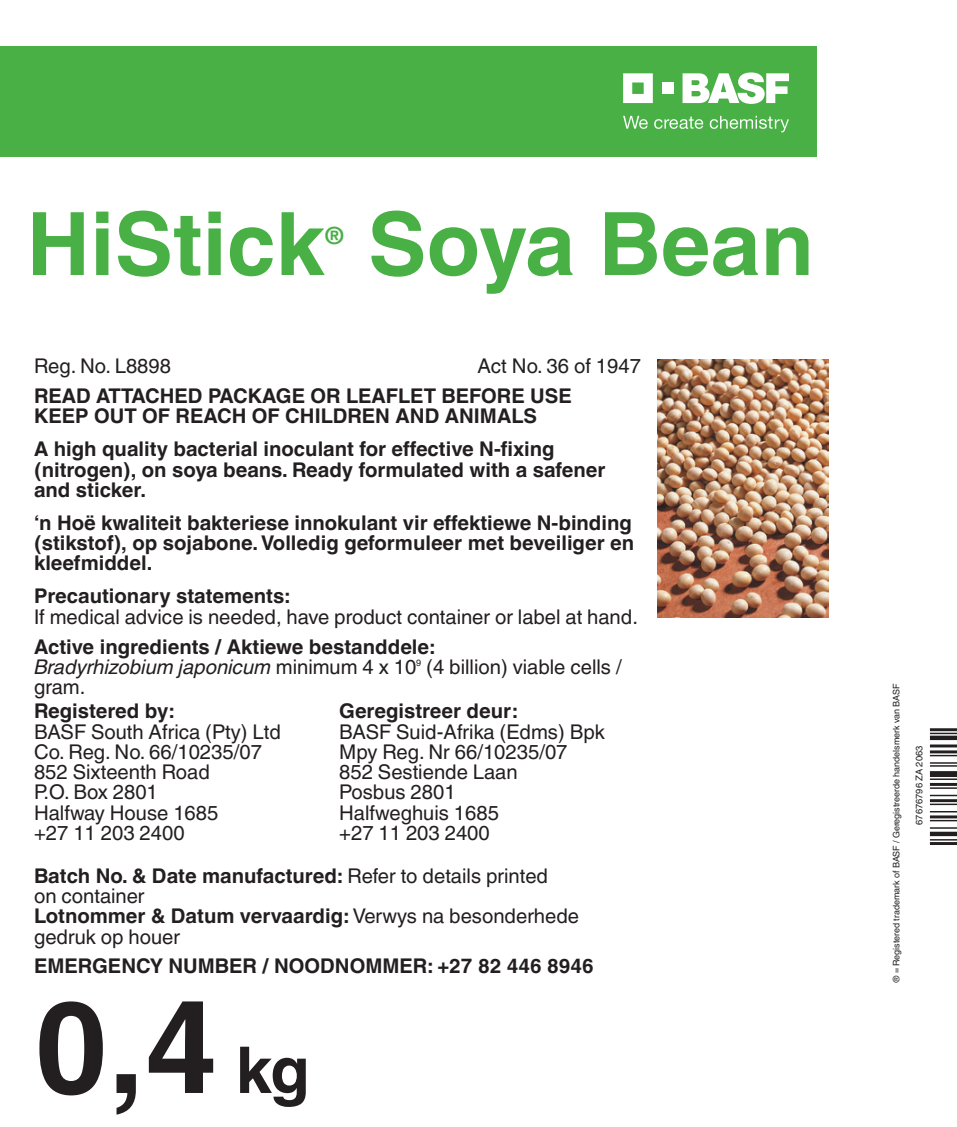
<style>
.page{position:relative;width:957px;height:1127px;background:#fff}
.page>*{position:absolute;margin:0;border:0;box-sizing:border-box;transform-origin:0 0}
.t1{font:700 128.85px "Helvetica Linotype";color:#231f20}
.t2{font:700 87.45px "Helvetica Linotype";color:#49b045}
.t3{font:700 23.7px "Helvetica Linotype";color:#49b045}
.t4{font:20.25px/20.2px "Helvetica Linotype";color:#231f20}
.t5{font:700 20.25px/20.2px "Helvetica Linotype";color:#231f20}
.t6{font:9.3px "Helvetica Linotype";color:#231f20}
.t7{font:9px "Helvetica Linotype";color:#231f20}
.s1{font-weight:700}
.s2{font-style:italic}
.s3{font-size:64.5px}
</style>
<div class="page">
<div style="left:0;top:46px;width:816px;height:110px;background:#49b045"></div>
<svg style="left:682px;top:72px;width:107px;height:32px"></svg>
<svg style="left:623px;top:73px;width:30px;height:30px"></svg>
<div style="left:662px;top:82px;width:11px;height:12px;background:#fff"></div>
<svg style="left:623px;top:116px;width:25px;height:13px"></svg>
<svg style="left:654px;top:117px;width:49px;height:12px"></svg>
<svg style="left:710px;top:116px;width:79px;height:16px"></svg>
<img style="left:657px;top:359px;width:172px;height:258px">
<h2 class="t2" style="left:27px;top:194px;width:299px">HiStick</h2>
<p class="t3" style="left:324px;top:222px;width:21px">®</p>
<h2 class="t2" style="left:368px;top:194px;width:447px">Soya Bean</h2>
<p class="t4" style="left:34px;top:356px;width:139px">Reg. No. L8898</p>
<p class="t4" style="left:477px;top:356px;width:165px">Act No. 36 of 1947</p>
<p class="t5" style="left:34px;top:386px;width:539px">READ ATTACHED PACKAGE OR LEAFLET BEFORE USE<br>KEEP OUT OF REACH OF CHILDREN AND ANIMALS</p>
<p class="t5" style="left:34px;top:439px;width:573px">A high quality bacterial inoculant for effective N-fixing (nitrogen), on soya beans. Ready formulated with a safener and sticker.</p>
<p class="t5" style="left:34px;top:513px;width:601px;text-align:justify">‘n Hoë kwaliteit bakteriese innokulant vir effektiewe N-binding (stikstof), op sojabone. Volledig geformuleer met beveiliger en kleefmiddel.</p>
<p class="t5" style="left:34px;top:586px;width:257px">Precautionary statements:</p>
<p class="t4" style="left:34px;top:606px;width:605px">If medical advice is needed, have product container or label at hand.</p>
<p class="t4" style="left:34px;top:636px;width:589px"><span class="s1">Active ingredients / Aktiewe bestanddele:<br></span><span class="s2">Bradyrhizobium japonicum</span> minimum 4 x 10<sup>9</sup> (4 billion) viable cells / gram.</p>
<p class="t5" style="left:34px;top:701px;width:142px">Registered by:</p>
<p class="t4" style="left:34px;top:721px;width:248px">BASF South Africa (Pty) Ltd<br>Co. Reg. No. 66/10235/07<br>852 Sixteenth Road<br>P.O. Box 2801<br>Halfway House 1685<br>+27 11 203 2400</p>
<p class="t5" style="left:339px;top:701px;width:180px">Geregistreer deur:</p>
<p class="t4" style="left:339px;top:721px;width:267px">BASF Suid-Afrika (Edms) Bpk<br>Mpy Reg. Nr 66/10235/07<br>852 Sestiende Laan<br>Posbus 2801<br>Halfweghuis 1685<br>+27 11 203 2400</p>
<p class="t4" style="left:34px;top:865px;width:546px"><span class="s1">Batch No. &amp; Date manufactured:</span> Refer to details printed<br>on container<br><span class="s1">Lotnommer &amp; Datum vervaardig:</span> Verwys na besonderhede gedruk op houer</p>
<p class="t5" style="left:34px;top:956px;width:561px">EMERGENCY NUMBER / NOODNOMMER: +27 82 446 8946</p>
<h1 class="t1" style="left:34px;top:973px;width:277px">0,4 <span class="s3">kg</span></h1>
<p class="t7" style="left:891px;top:983px;width:301px;rotate:-90deg">® = Registered trademark of BASF / Geregistreerde handelsmerk van BASF</p>
<p class="t6" style="left:913px;top:825px;width:81px;rotate:-90deg">67676796 ZA 2063</p>
</div>
